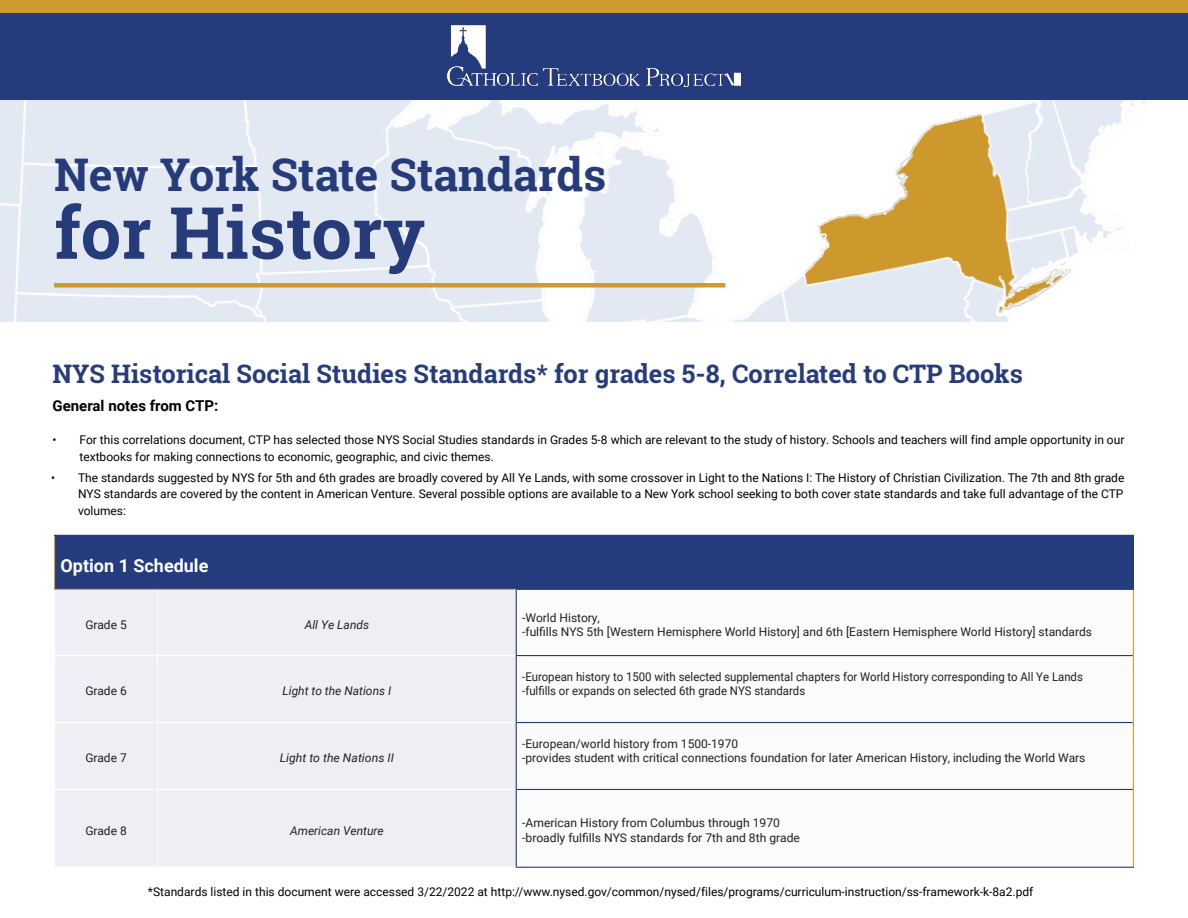
<style>
.page{position:relative;width:1188px;height:918px;background:#fff}
.page>*{position:absolute;margin:0;border:0;box-sizing:border-box;transform-origin:0 0}
.t1{font:700 72px "Roboto Slab";color:#263b7a}
.t2{font:700 45px "Roboto Slab";color:#263b7a}
.t3{font:700 25.5px "Roboto Slab";color:#273c7b}
.t4{font:700 18px "Roboto";color:#fff}
.t5{font:700 15px "Roboto";color:#000}
.t6{font:12px/16.5px "Roboto";color:#000}
.t7{font:12px "Roboto";color:#231f20}
.t8{font:12px "Roboto";color:#231f20;scale:.95 1}
.t9{font:italic 12px "Roboto";color:#231f20}
</style>
<div class="page">
<img style="left:0;top:99px;width:1188px;height:223px">
<div style="left:0;top:0;width:1188px;height:16px;background:#d09a2c"></div>
<div style="left:0;top:13px;width:1188px;height:86px;background:#243c7e"></div>
<img style="left:448px;top:25px;width:292px;height:62px">
<div style="left:54px;top:283px;width:671px;height:5px;background:#d09a2c"></div>
<div style="left:55px;top:535px;width:461px;height:54px;background:#243c7e"></div>
<div style="left:516px;top:535px;width:617px;height:54px;background:#253c7e"></div>
<div style="left:55px;top:590px;width:461px;height:277px;background:#eeeff4"></div>
<svg style="left:517px;top:590px;width:616px;height:277px"></svg>
<hr style="left:1133px;top:590px;width:1px;height:66px;background:#cf9a2e">
<hr style="left:1133px;top:656px;width:1px;height:67px;background:#cf9a2e">
<hr style="left:1133px;top:723px;width:1px;height:66px;background:#cf9a2e">
<hr style="left:1133px;top:789px;width:1px;height:78px;background:#cf9a2e">
<hr style="left:54px;top:536px;width:1px;height:53px;background:#d09a2c">
<hr style="left:54px;top:589px;width:104px;height:1px;background:#d09a2c">
<hr style="left:158px;top:589px;width:358px;height:1px;background:#d09a2c">
<hr style="left:157px;top:590px;width:1px;height:65px;background:#fff">
<hr style="left:54px;top:655px;width:104px;height:1px;background:#fff">
<hr style="left:158px;top:655px;width:358px;height:1px;background:#fff">
<hr style="left:157px;top:656px;width:1px;height:66px;background:#fff">
<hr style="left:54px;top:722px;width:104px;height:1px;background:#fff">
<hr style="left:158px;top:722px;width:358px;height:1px;background:#fff">
<hr style="left:157px;top:723px;width:1px;height:66px;background:#fff">
<hr style="left:54px;top:789px;width:104px;height:1px;background:#fff">
<hr style="left:158px;top:789px;width:358px;height:1px;background:#fff">
<hr style="left:157px;top:790px;width:1px;height:77px;background:#fff">
<hr style="left:517px;top:535px;width:617px;height:1px;background:#243c7e">
<hr style="left:1133px;top:536px;width:1px;height:53px;background:#243c7e">
<hr style="left:517px;top:589px;width:617px;height:1px;background:#243c7e">
<hr style="left:54px;top:535px;width:104px;height:1px;background:#253c7e">
<hr style="left:516px;top:589px;width:1px;height:66px;background:#253c7e">
<hr style="left:516px;top:655px;width:617px;height:1px;background:#253c7e">
<hr style="left:516px;top:656px;width:1px;height:66px;background:#253c7e">
<hr style="left:516px;top:722px;width:617px;height:1px;background:#253c7e">
<hr style="left:516px;top:723px;width:1px;height:66px;background:#253c7e">
<hr style="left:516px;top:789px;width:617px;height:1px;background:#253c7e">
<hr style="left:516px;top:790px;width:1px;height:77px;background:#253c7e">
<hr style="left:516px;top:867px;width:618px;height:1px;background:#253c7e">
<p class="t2" style="left:54px;top:144px;width:554px">New York State Standards</p>
<p class="t1" style="left:54px;top:183px;width:373px">for History</p>
<p class="t3" style="left:52px;top:356px;width:972px">NYS Historical Social Studies Standards* for grades 5-8, Correlated to CTP Books</p>
<p class="t5" style="left:52px;top:395px;width:167px">General notes from CTP:</p>
<p class="t6" style="left:80px;top:431px;width:1046px;text-indent:-27px">• For this correlations document, CTP has selected those NYS Social Studies standards in Grades 5-8 which are relevant to the study of history. Schools and teachers will find ample opportunity in our textbooks for making connections to economic, geographic, and civic themes.</p>
<p class="t6" style="left:78px;top:469px;width:1048px;text-align:justify;text-indent:-27px">• The standards suggested by NYS for 5th and 6th grades are broadly covered by All Ye Lands, with some crossover in Light to the Nations I: The History of Christian Civilization. The 7th and 8th grade NYS standards are covered by the content in American Venture. Several possible options are available to a New York school seeking to both cover state standards and take full advantage of the CTP volumes:</p>
<p class="t4" style="left:61px;top:553px;width:149px">Option 1 Schedule</p>
<p class="t7" style="left:85px;top:616px;width:43px">Grade 5</p>
<p class="t9" style="left:305px;top:616px;width:66px">All Ye Lands</p>
<p class="t7" style="left:85px;top:683px;width:43px">Grade 6</p>
<p class="t9" style="left:283px;top:683px;width:110px">Light to the Nations I</p>
<p class="t7" style="left:85px;top:750px;width:43px">Grade 7</p>
<p class="t9" style="left:280px;top:750px;width:116px">Light to the Nations II</p>
<p class="t7" style="left:85px;top:822px;width:43px">Grade 8</p>
<p class="t9" style="left:290px;top:822px;width:95px">American Venture</p>
<p class="t7" style="left:522px;top:609px;width:79px">-World History,</p>
<p class="t7" style="left:522px;top:623px;width:571px">-fulfills NYS 5th [Western Hemisphere World History] and 6th [Eastern Hemisphere World History] standards</p>
<p class="t8" style="left:522px;top:668px;width:592px">-European history to 1500 with selected supplemental chapters for World History corresponding to All Ye Lands</p>
<p class="t8" style="left:522px;top:683px;width:299px">-fulfills or expands on selected 6th grade NYS standards</p>
<p class="t7" style="left:522px;top:735px;width:217px">-European/world history from 1500-1970</p>
<p class="t7" style="left:522px;top:750px;width:565px">-provides student with critical connections foundation for later American History, including the World Wars</p>
<p class="t7" style="left:522px;top:815px;width:259px">-American History from Columbus through 1970</p>
<p class="t7" style="left:522px;top:829px;width:279px">-broadly fulfills NYS standards for 7th and 8th grade</p>
<p class="t6" style="left:148px;top:883px;width:887px">*Standards listed in this document were accessed 3/22/2022 at http://www.nysed.gov/common/nysed/files/programs/curriculum-instruction/ss-framework-k-8a2.pdf</p>
</div>
